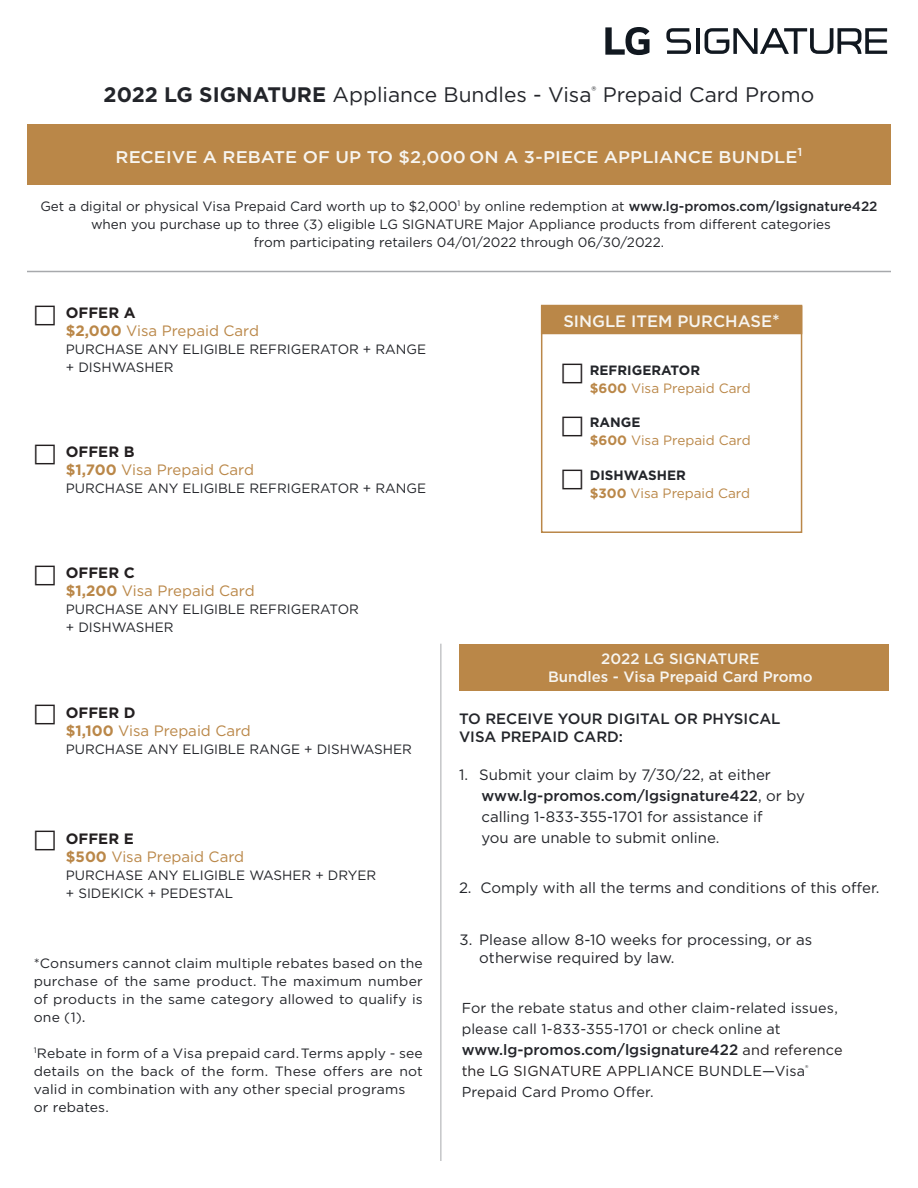
<style>
.page{position:relative;width:918px;height:1188px;background:#fff}
.page>*{position:absolute;margin:0;border:0;box-sizing:border-box;transform-origin:0 0}
.t1{font:22.5px "Li Gothic Med";color:#231f20}
.t2{font:21px "Gotham";color:#23252a}
.t3{font:500 16.95px "Gotham";letter-spacing:.005em;color:#f7f5f0;scale:1.06 1}
.t4{font:500 16.5px "Gotham";color:#f7f5f0}
.text_aligned{font:15px/18px "Gotham";color:#23252a}
.text_aligned-2{font:500 15px "Gotham";color:#23252a}
.offer_sizing{font:15px "Gotham";color:#ba8748}
.t5{font:500 15px "Gotham";color:#f7f5f0}
.offer_sizing-2{font:700 15px "Gotham";color:#231f20}
.text_aligned-3{font:14.4px "Gotham";letter-spacing:.01em;color:#23252a}
.text_aligned-4{font:14.4px "Gotham";letter-spacing:.01em;color:#231f20}
.offer_sizing-3{font:13.5px/18px "Gotham";color:#23252a;text-align:justify}
.zz2ww{font:13.5px "Gotham";color:#ba8748}
.offer_sizing-4{font:13.5px "Gotham";color:#ba8748}
.zz2ww-2{font:700 13.5px "Gotham";color:#23252a}
.offer_sizing-5{font:700 13.5px "Gotham";color:#23252a}
.s1{font-weight:700}
.s2{font-weight:500}
.s3{font-size:15px}
.s4{font-size:18px}
.s5{font-weight:400}
.s6{font-weight:400;font-size:14.4px;color:#231f20}
.s7{color:#23252a}
</style>
<div class="page">
<svg style="left:605px;top:27px;width:45px;height:28px"></svg>
<svg style="left:666px;top:28px;width:25px;height:26px"></svg>
<hr style="left:696px;top:28px;width:3px;height:26px;background:#111820">
<svg style="left:705px;top:28px;width:182px;height:26px"></svg>
<div style="left:27px;top:124px;width:864px;height:61px;background:#ba8748"></div>
<hr style="left:27px;top:271px;width:864px;height:1px;background:#a7a9ac">
<div style="left:459px;top:644px;width:429px;height:46px;background:#ba8748"></div>
<div style="left:541px;top:305px;width:261px;height:228px;border:2px solid #ba8748"></div>
<div style="left:542px;top:307px;width:260px;height:27px;background:#ba8748"></div>
<div style="left:541px;top:306px;width:261px;height:28px;border:2px solid #ba8748"></div>
<hr style="left:441px;top:644px;width:1px;height:517px;background:#a7a9ac">
<p class="t2" style="left:104px;top:82px;width:712px"><span class="s1">2022 LG SIGNATURE</span> Appliance Bundles - Visa<sup>®</sup> Prepaid Card Promo</p>
<p class="t3" style="left:115px;top:146px;width:650px">RECEIVE A REBATE OF UP TO $2,000 ON A 3-PIECE APPLIANCE BUNDLE<sup>1</sup></p>
<p class="offer_sizing-3" style="left:40px;top:197px;width:839px">Get a digital or physical Visa Prepaid Card worth up to $2,000<sup>1</sup> by online redemption at <span class="s2">www.lg-promos.com/lgsignature422</span></p>
<p class="offer_sizing-3" style="left:91px;top:215px;width:742px">when you purchase up to three (3) eligible LG SIGNATURE Major Appliance products from different categories</p>
<p class="offer_sizing-3" style="left:254px;top:233px;width:412px">from participating retailers 04/01/2022 through 06/30/2022.</p>
<p class="t1" style="left:34px;top:304px;width:24px">㖀</p>
<p class="offer_sizing-2" style="left:66px;top:304px;width:71px">OFFER A</p>
<p class="offer_sizing" style="left:66px;top:321px;width:195px"><span class="s1">$2,000</span> Visa Prepaid Card</p>
<p class="offer_sizing-3" style="left:66px;top:340px;width:362px">PURCHASE ANY ELIGIBLE REFRIGERATOR + RANGE</p>
<p class="offer_sizing-3" style="left:66px;top:358px;width:109px">+ DISHWASHER</p>
<p class="t1" style="left:34px;top:443px;width:24px">㖀</p>
<p class="offer_sizing-2" style="left:66px;top:443px;width:70px">OFFER B</p>
<p class="offer_sizing" style="left:66px;top:460px;width:190px"><span class="s1">$1,700</span> Visa Prepaid Card</p>
<p class="offer_sizing-3" style="left:66px;top:479px;width:362px">PURCHASE ANY ELIGIBLE REFRIGERATOR + RANGE</p>
<p class="t1" style="left:34px;top:564px;width:24px">㖀</p>
<p class="offer_sizing-2" style="left:66px;top:564px;width:70px">OFFER C</p>
<p class="offer_sizing" style="left:66px;top:582px;width:190px"><span class="s1">$1,200</span> Visa Prepaid Card</p>
<p class="offer_sizing-3" style="left:66px;top:600px;width:295px">PURCHASE ANY ELIGIBLE REFRIGERATOR</p>
<p class="offer_sizing-3" style="left:66px;top:618px;width:109px">+ DISHWASHER</p>
<p class="t1" style="left:34px;top:703px;width:24px">㖀</p>
<p class="offer_sizing-2" style="left:66px;top:704px;width:71px">OFFER D</p>
<p class="offer_sizing" style="left:66px;top:721px;width:187px"><span class="s1">$1,100</span> Visa Prepaid Card</p>
<p class="offer_sizing-3" style="left:66px;top:739px;width:348px">PURCHASE ANY ELIGIBLE RANGE + DISHWASHER</p>
<p class="t1" style="left:34px;top:829px;width:24px">㖀</p>
<p class="offer_sizing-2" style="left:66px;top:830px;width:69px">OFFER E</p>
<p class="offer_sizing" style="left:66px;top:847px;width:180px"><span class="s1">$500</span> Visa Prepaid Card</p>
<p class="offer_sizing-3" style="left:66px;top:866px;width:312px">PURCHASE ANY ELIGIBLE WASHER + DRYER</p>
<p class="offer_sizing-3" style="left:66px;top:884px;width:169px">+ SIDEKICK + PEDESTAL</p>
<p class="offer_sizing-3" style="left:34px;top:954px;width:391px">*Consumers cannot claim multiple rebates based on the purchase of the same product. The maximum number of products in the same category allowed to qualify is one (1)<span class="s3">.</span></p>
<p class="offer_sizing-3" style="left:34px;top:1044px;width:391px"><sup>1</sup>Rebate in form of a Visa prepaid card. Terms apply - see details on the back of the form. These offers are not valid in combination with any other special programs</p>
<p class="offer_sizing-3" style="left:34px;top:1098px;width:77px">or rebates.</p>
<p class="t4" style="left:563px;top:311px;width:218px">SINGLE ITEM PURCHASE<span class="s4">*</span></p>
<p class="t1" style="left:561px;top:362px;width:24px">㖀</p>
<p class="t1" style="left:561px;top:415px;width:24px">㖀</p>
<p class="t1" style="left:561px;top:468px;width:24px">㖀</p>
<p class="offer_sizing-5" style="left:590px;top:362px;width:112px">REFRIGERATOR</p>
<p class="offer_sizing-4" style="left:590px;top:379px;width:162px"><span class="s1">$600</span> Visa Prepaid Card</p>
<p class="zz2ww-2" style="left:590px;top:414px;width:52px">RANGE</p>
<p class="zz2ww" style="left:590px;top:431px;width:162px"><span class="s1">$600</span> Visa Prepaid Card</p>
<p class="zz2ww-2" style="left:590px;top:468px;width:98px">DISHWASHER</p>
<p class="zz2ww" style="left:590px;top:485px;width:162px"><span class="s1">$300</span> Visa Prepaid Card</p>
<p class="t5" style="left:601px;top:649px;width:160px">2022 LG SIGNATURE</p>
<p class="t5" style="left:548px;top:667px;width:266px">Bundles - Visa Prepaid Card Promo</p>
<p class="text_aligned-2" style="left:459px;top:709px;width:323px">TO RECEIVE YOUR DIGITAL OR PHYSICAL</p>
<p class="text_aligned-2" style="left:459px;top:727px;width:166px">VISA PREPAID CARD:</p>
<p class="text_aligned" style="left:459px;top:765px;width:314px">1. Submit your claim by 7/30/22, at either</p>
<p class="text_aligned-2" style="left:482px;top:786px;width:325px">www.lg-promos.com/lgsignature422<span class="s5">, or by</span></p>
<p class="text_aligned" style="left:482px;top:807px;width:283px">calling 1-833-355-1701 for assistance if</p>
<p class="text_aligned" style="left:482px;top:828px;width:240px">you are unable to submit online.</p>
<p class="text_aligned" style="left:459px;top:878px;width:422px">2. Comply with all the terms and conditions of this offer.</p>
<p class="text_aligned" style="left:479px;top:931px;width:334px;text-indent:-20px">3. Please allow 8-10 weeks for processing, or as otherwise required by law.</p>
<p class="text_aligned-3" style="left:462px;top:998px;width:378px">For the rebate status and other claim-related issues,</p>
<p class="text_aligned-3" style="left:462px;top:1019px;width:321px">please call 1-833-355-1701 or check online at</p>
<p class="text_aligned-2" style="left:462px;top:1040px;width:382px">www.lg-promos.com/lgsignature422 <span class="s6">and reference</span></p>
<p class="text_aligned-4" style="left:462px;top:1061px;width:348px">the LG SIGNATURE APPLIANCE <span class="s7">BUNDLE—Visa</span><sup>®</sup></p>
<p class="text_aligned-3" style="left:462px;top:1082px;width:194px">Prepaid Card Promo Offer.</p>
</div>
